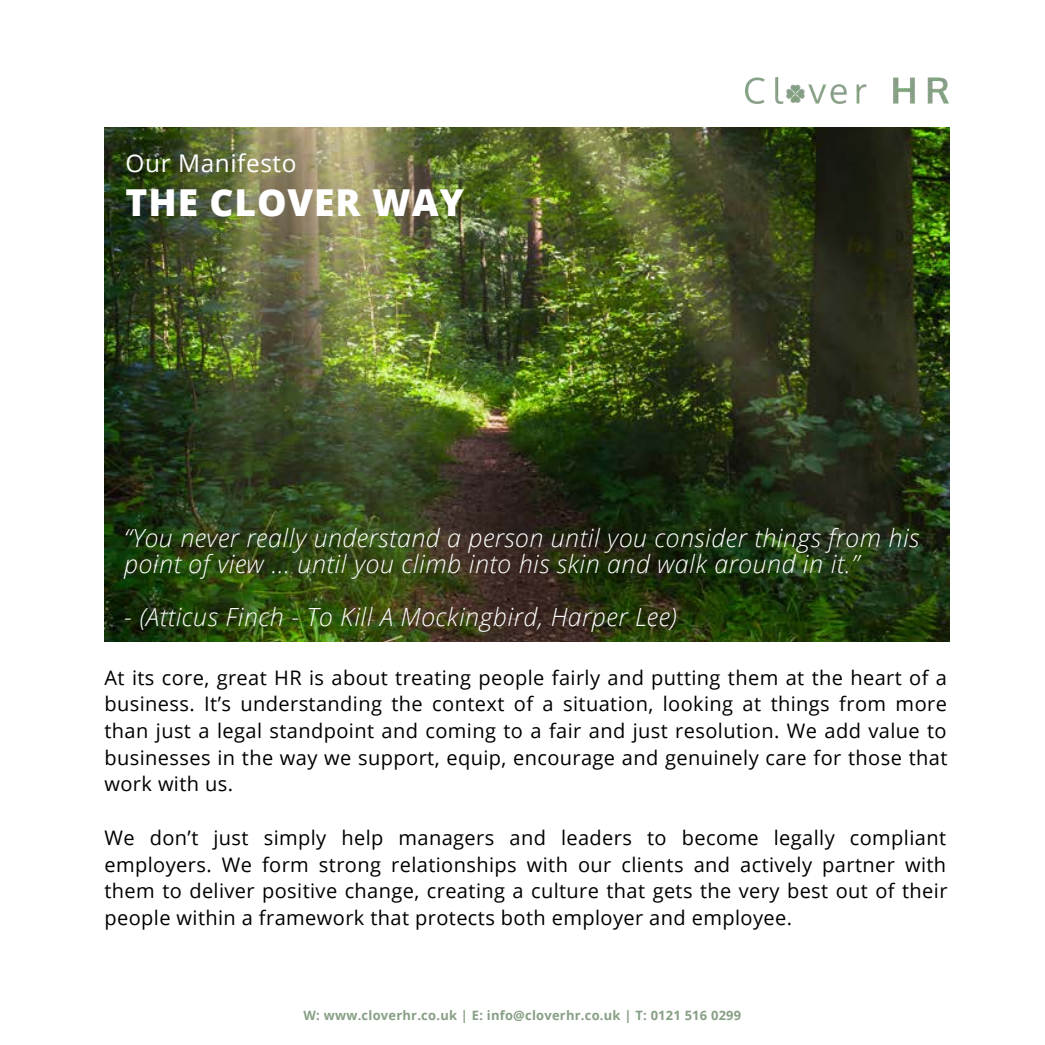
<style>
.page{position:relative;width:1045px;height:1045px;background:#fff}
.page>*{position:absolute;margin:0;border:0;box-sizing:border-box;transform-origin:0 0}
.t1{font:800 37.25px "Open Sans";letter-spacing:.025em;color:#fefffe}
.t2{font:italic 300 25px/26.2px "Open Sans";letter-spacing:.02em;color:#fefffe}
.t3{font:24.25px "Open Sans";letter-spacing:.025em;color:#fefffe}
.t4{font:20px/26.8px "Open Sans";letter-spacing:.02em;color:#000;text-align:justify}
.t5{font:700 13px "Open Sans";letter-spacing:.02em;color:#879f85}
</style>
<div class="page">
<img style="left:104px;top:127px;width:845px;height:514px">
<img style="left:745px;top:77px;width:203px;height:27px">
<p class="t3" style="left:125px;top:146px;width:172px">Our Manifesto</p>
<p class="t1" style="left:125px;top:176px;width:340px">THE CLOVER WAY</p>
<p class="t2" style="left:124px;top:524px;width:796px">“You never really understand a person until you consider things from his point of view ... until you climb into his skin and walk around in it.”</p>
<p class="t2" style="left:124px;top:602px;width:554px">- (Atticus Finch - To Kill A Mockingbird, Harper Lee)</p>
<p class="t4" style="left:104px;top:663px;width:844px">At its core, great HR is about treating people fairly and putting them at the heart of a business. It’s understanding the context of a situation, looking at things from more than just a legal standpoint and coming to a fair and just resolution. We add value to businesses in the way we support, equip, encourage and genuinely care for those that work with us.</p>
<p class="t4" style="left:104px;top:823px;width:844px">We don’t just simply help managers and leaders to become legally compliant employers. We form strong relationships with our clients and actively partner with them to deliver positive change, creating a culture that gets the very best out of their people within a framework that protects both employer and employee.</p>
<p class="t5" style="left:303px;top:1005px;width:439px">W: www.cloverhr.co.uk | E: info@cloverhr.co.uk | T: 0121 516 0299</p>
</div>
